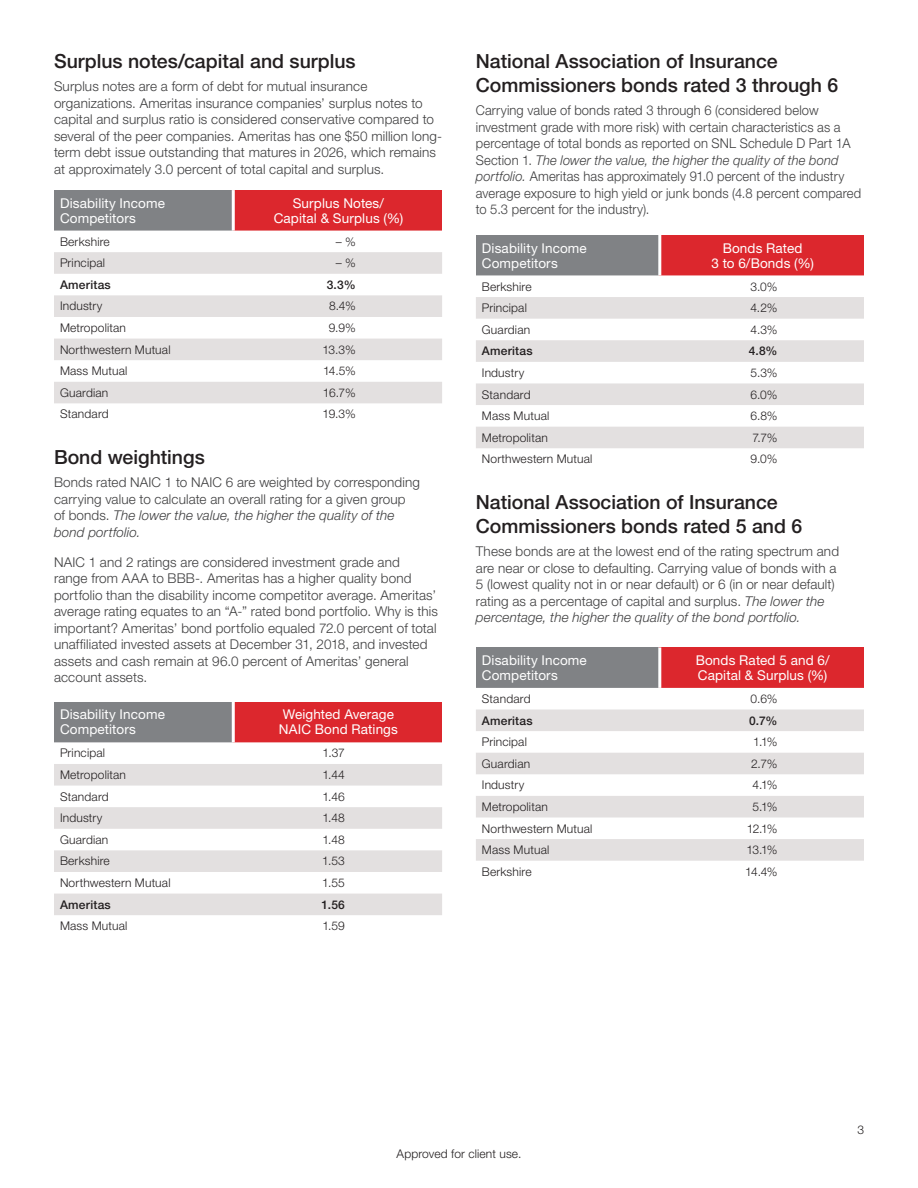
<style>
.page{position:relative;width:918px;height:1188px;background:#fff}
.page>*{position:absolute;margin:0;border:0;box-sizing:border-box;transform-origin:0 0}
.t1{font:500 19.5px/24px "Helvetica Neue LT Std";color:#231f20}
.t2{font:300 13.5px/16.5px "Helvetica Neue LT Std";letter-spacing:.01em;color:#3e3e3f}
.t3{font:300 13.5px/16.5px "Helvetica Neue LT Std";letter-spacing:.01em;color:#3e3e3f;scale:.96 1}
.t4{font:13.5px/15px "Helvetica Neue LT Std";letter-spacing:.01em;color:#fff}
.t5{font:300 12px "Helvetica Neue LT Std";letter-spacing:.015em;color:#231f20}
.t6{font:500 12px "Helvetica Neue LT Std";letter-spacing:.02em;color:#231f20}
.s1{font-style:italic}
</style>
<div class="page">
<div style="left:54px;top:702px;width:179px;height:40px;background:#808285"></div>
<div style="left:233px;top:702px;width:209px;height:40px;background:#dc272d"></div>
<svg style="left:54px;top:742px;width:388px;height:1px"></svg>
<svg style="left:54px;top:764px;width:388px;height:151px;fill:#e3e0e0"></svg>
<hr style="left:232px;top:702px;width:3px;height:40px;background:#fff">
<div style="left:54px;top:190px;width:179px;height:41px;background:#808285"></div>
<div style="left:233px;top:190px;width:209px;height:41px;background:#dc272d"></div>
<svg style="left:54px;top:403px;width:388px;height:1px"></svg>
<svg style="left:54px;top:252px;width:388px;height:151px;fill:#e3e0e0"></svg>
<hr style="left:232px;top:190px;width:3px;height:41px;background:#fff">
<div style="left:476px;top:235px;width:184px;height:40px;background:#808285"></div>
<div style="left:660px;top:235px;width:204px;height:40px;background:#dc272d"></div>
<svg style="left:476px;top:275px;width:388px;height:1px"></svg>
<svg style="left:476px;top:297px;width:388px;height:151px;fill:#e3e0e0"></svg>
<hr style="left:658px;top:235px;width:3px;height:40px;background:#fff">
<div style="left:476px;top:647px;width:184px;height:41px;background:#808285"></div>
<div style="left:660px;top:647px;width:204px;height:41px;background:#dc272d"></div>
<svg style="left:476px;top:709px;width:388px;height:1px"></svg>
<svg style="left:476px;top:710px;width:388px;height:151px;fill:#e3e0e0"></svg>
<hr style="left:658px;top:647px;width:3px;height:41px;background:#fff">
<h1 class="t1" style="left:54px;top:49px;width:303px">Surplus notes/capital and surplus</h1>
<p class="t2" style="left:54px;top:78px;width:390px">Surplus notes are a form of debt for mutual insurance organizations. Ameritas insurance companies’ surplus notes to capital and surplus ratio is considered conservative compared to several of the peer companies. Ameritas has one $50 million long&shy;term debt issue outstanding that matures in 2026, which remains at approximately 3.0 percent of total capital and surplus.</p>
<p class="t4" style="left:60px;top:195px;width:107px">Disability Income<br>Competitors</p>
<p class="t4" style="left:274px;top:195px;width:131px;text-align:center">Surplus Notes/<br>Capital &amp; Surplus (%)</p>
<p class="t5" style="left:60px;top:234px;width:51px">Berkshire</p>
<p class="t5" style="left:336px;top:234px;width:22px">– %</p>
<p class="t5" style="left:60px;top:256px;width:47px">Principal</p>
<p class="t5" style="left:336px;top:256px;width:22px">– %</p>
<p class="t6" style="left:60px;top:277px;width:52px">Ameritas</p>
<p class="t6" style="left:327px;top:277px;width:31px">3.3%</p>
<p class="t5" style="left:60px;top:299px;width:44px">Industry</p>
<p class="t5" style="left:329px;top:299px;width:28px">8.4%</p>
<p class="t5" style="left:60px;top:320px;width:68px">Metropolitan</p>
<p class="t5" style="left:329px;top:320px;width:29px">9.9%</p>
<p class="t5" style="left:60px;top:342px;width:112px">Northwestern Mutual</p>
<p class="t5" style="left:323px;top:342px;width:35px">13.3%</p>
<p class="t5" style="left:60px;top:364px;width:69px">Mass Mutual</p>
<p class="t5" style="left:323px;top:364px;width:34px">14.5%</p>
<p class="t5" style="left:60px;top:385px;width:50px">Guardian</p>
<p class="t5" style="left:323px;top:385px;width:34px">16.7%</p>
<p class="t5" style="left:60px;top:407px;width:50px">Standard</p>
<p class="t5" style="left:323px;top:407px;width:35px">19.3%</p>
<h1 class="t1" style="left:54px;top:445px;width:152px">Bond weightings</h1>
<p class="t2" style="left:54px;top:474px;width:367px">Bonds rated NAIC 1 to NAIC 6 are weighted by corresponding carrying value to calculate an overall rating for a given group of bonds. <span class="s1">The lower the value, the higher the quality of the bond portfolio.</span></p>
<p class="t2" style="left:54px;top:553px;width:386px">NAIC 1 and 2 ratings are considered investment grade and<br>range from AAA to BBB-. Ameritas has a higher quality bond portfolio than the disability income competitor average. Ameritas’ average rating equates to an “A-” rated bond portfolio. Why is this important? Ameritas’ bond portfolio equaled 72.0 percent of total unaffiliated invested assets at December 31, 2018, and invested assets and cash remain at 96.0 percent of Ameritas’ general account assets.</p>
<p class="t4" style="left:60px;top:707px;width:107px">Disability Income<br>Competitors</p>
<p class="t4" style="left:279px;top:707px;width:120px">Weighted Average<br>NAIC Bond Ratings</p>
<p class="t5" style="left:60px;top:746px;width:47px">Principal</p>
<p class="t5" style="left:323px;top:746px;width:24px">1.37</p>
<p class="t5" style="left:60px;top:767px;width:68px">Metropolitan</p>
<p class="t5" style="left:322px;top:767px;width:24px">1.44</p>
<p class="t5" style="left:60px;top:789px;width:50px">Standard</p>
<p class="t5" style="left:322px;top:789px;width:24px">1.46</p>
<p class="t5" style="left:60px;top:811px;width:44px">Industry</p>
<p class="t5" style="left:322px;top:811px;width:24px">1.48</p>
<p class="t5" style="left:60px;top:832px;width:50px">Guardian</p>
<p class="t5" style="left:322px;top:832px;width:24px">1.48</p>
<p class="t5" style="left:60px;top:854px;width:51px">Berkshire</p>
<p class="t5" style="left:322px;top:854px;width:24px">1.53</p>
<p class="t5" style="left:60px;top:875px;width:112px">Northwestern Mutual</p>
<p class="t5" style="left:322px;top:875px;width:24px">1.55</p>
<p class="t6" style="left:60px;top:897px;width:52px">Ameritas</p>
<p class="t6" style="left:322px;top:897px;width:25px">1.56</p>
<p class="t5" style="left:60px;top:919px;width:69px">Mass Mutual</p>
<p class="t5" style="left:322px;top:919px;width:24px">1.59</p>
<h1 class="t1" style="left:476px;top:49px;width:364px">National Association of Insurance<br>Commissioners bonds rated 3 through 6</h1>
<p class="t3" style="left:476px;top:102px;width:403px">Carrying value of bonds rated 3 through 6 (considered below investment grade with more risk) with certain characteristics as a percentage of total bonds as reported on SNL Schedule D Part 1A Section 1. <span class="s1">The lower the value, the higher the quality of the bond portfolio.</span> Ameritas has approximately 91.0 percent of the industry average exposure to high yield or junk bonds (4.8 percent compared to 5.3 percent for the industry).</p>
<p class="t4" style="left:482px;top:240px;width:107px">Disability Income<br>Competitors</p>
<p class="t4" style="left:711px;top:240px;width:104px;text-align:center">Bonds Rated<br>3 to 6/Bonds (%)</p>
<p class="t5" style="left:482px;top:279px;width:51px">Berkshire</p>
<p class="t5" style="left:750px;top:279px;width:29px">3.0%</p>
<p class="t5" style="left:482px;top:301px;width:47px">Principal</p>
<p class="t5" style="left:750px;top:301px;width:29px">4.2%</p>
<p class="t5" style="left:482px;top:322px;width:50px">Guardian</p>
<p class="t5" style="left:751px;top:322px;width:28px">4.3%</p>
<p class="t6" style="left:482px;top:344px;width:52px">Ameritas</p>
<p class="t6" style="left:749px;top:344px;width:30px">4.8%</p>
<p class="t5" style="left:482px;top:365px;width:44px">Industry</p>
<p class="t5" style="left:751px;top:365px;width:29px">5.3%</p>
<p class="t5" style="left:482px;top:387px;width:50px">Standard</p>
<p class="t5" style="left:750px;top:387px;width:29px">6.0%</p>
<p class="t5" style="left:482px;top:409px;width:69px">Mass Mutual</p>
<p class="t5" style="left:750px;top:409px;width:29px">6.8%</p>
<p class="t5" style="left:482px;top:430px;width:68px">Metropolitan</p>
<p class="t5" style="left:752px;top:430px;width:27px">7.7%</p>
<p class="t5" style="left:482px;top:452px;width:112px">Northwestern Mutual</p>
<p class="t5" style="left:751px;top:452px;width:29px">9.0%</p>
<h1 class="t1" style="left:476px;top:490px;width:328px">National Association of Insurance<br>Commissioners bonds rated 5 and 6</h1>
<p class="t2" style="left:476px;top:543px;width:365px">These bonds are at the lowest end of the rating spectrum and are near or close to defaulting. Carrying value of bonds with a 5 (lowest quality not in or near default) or 6 (in or near default) rating as a percentage of capital and surplus. <span class="s1">The lower the percentage, the higher the quality of the bond portfolio.</span></p>
<p class="t4" style="left:482px;top:652px;width:107px">Disability Income<br>Competitors</p>
<p class="t4" style="left:696px;top:652px;width:135px">Bonds Rated 5 and 6/<br>Capital &amp; Surplus (%)</p>
<p class="t5" style="left:482px;top:691px;width:50px">Standard</p>
<p class="t5" style="left:751px;top:691px;width:29px">0.6%</p>
<p class="t6" style="left:482px;top:713px;width:52px">Ameritas</p>
<p class="t6" style="left:749px;top:713px;width:30px">0.7%</p>
<p class="t5" style="left:482px;top:735px;width:47px">Principal</p>
<p class="t5" style="left:753px;top:735px;width:26px">1.1%</p>
<p class="t5" style="left:482px;top:756px;width:50px">Guardian</p>
<p class="t5" style="left:751px;top:756px;width:28px">2.7%</p>
<p class="t5" style="left:482px;top:778px;width:44px">Industry</p>
<p class="t5" style="left:753px;top:778px;width:27px">4.1%</p>
<p class="t5" style="left:482px;top:799px;width:68px">Metropolitan</p>
<p class="t5" style="left:752px;top:799px;width:27px">5.1%</p>
<p class="t5" style="left:482px;top:821px;width:112px">Northwestern Mutual</p>
<p class="t5" style="left:747px;top:821px;width:32px">12.1%</p>
<p class="t5" style="left:482px;top:843px;width:69px">Mass Mutual</p>
<p class="t5" style="left:746px;top:843px;width:33px">13.1%</p>
<p class="t5" style="left:482px;top:864px;width:51px">Berkshire</p>
<p class="t5" style="left:745px;top:864px;width:34px">14.4%</p>
<p class="t5" style="left:857px;top:1122px;width:8px">3</p>
<p class="t5" style="left:397px;top:1146px;width:126px">Approved for client use.</p>
</div>
